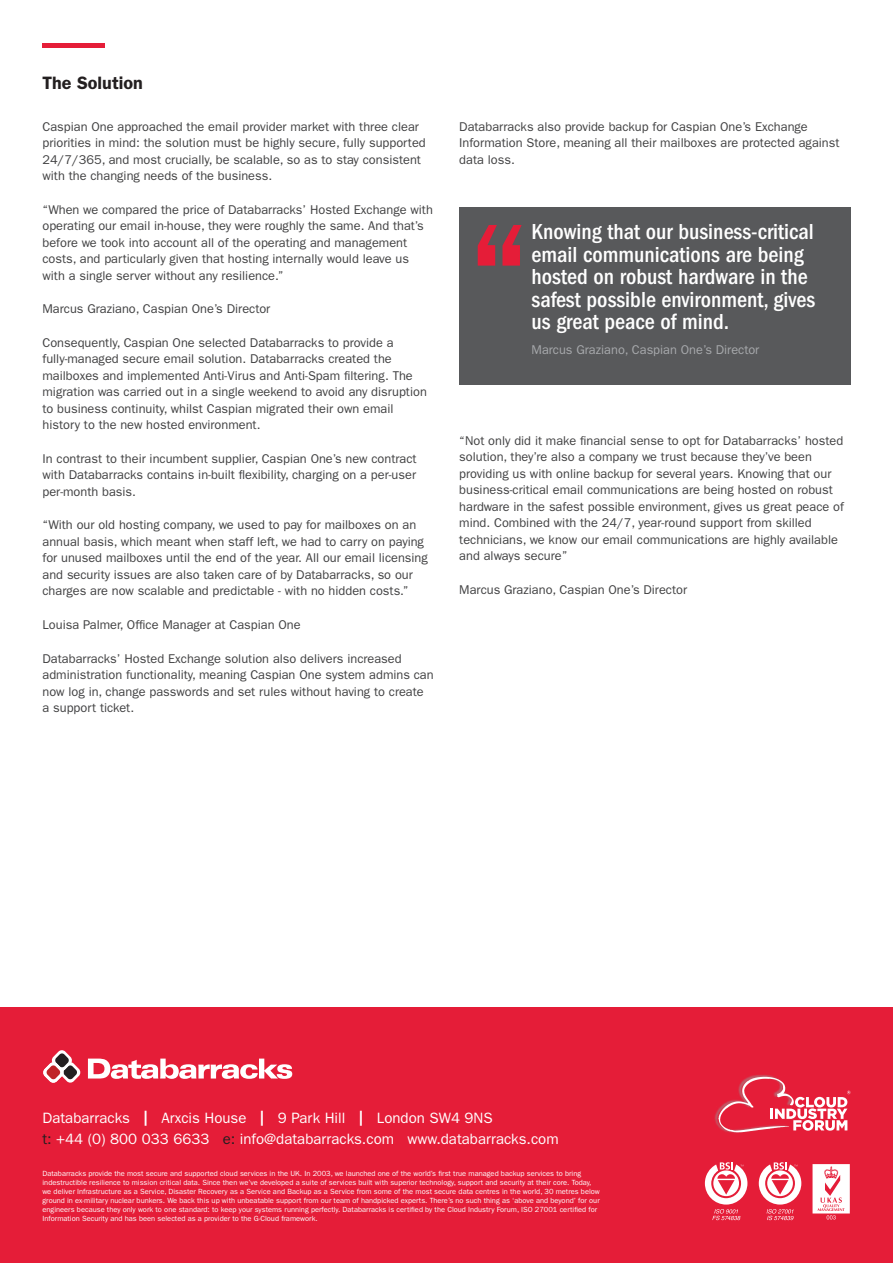
<style>
.page{position:relative;width:893px;height:1263px;background:#fff}
.page>*{position:absolute;margin:0;border:0;box-sizing:border-box;transform-origin:0 0}
.t1{font:500 condensed 165px "ITC Franklin Gothic Std";color:#e51d38}
.t2{font:500 condensed 22.5px/22.5px "ITC Franklin Gothic Std";color:#fff}
.t3{font:600 18px "ITC Franklin Gothic Std";color:#231f20}
.t4{font:15px/21px "ITC Franklin Gothic Std";color:#fff}
.t5{font:12.75px/16.5px "ITC Franklin Gothic Std";color:#414142}
.t6{font:12.75px "ITC Franklin Gothic Std";color:#a7a9ac}
.t7{font:7.5px/9px "ITC Franklin Gothic Std";color:#fff}
.s1{font-weight:600}
.s2{color:#231f20}
</style>
<div class="page">
<hr style="left:43px;top:43px;width:62px;height:4px;background:#e51d38">
<div style="left:0;top:1008px;width:893px;height:255px;background:#e51d38"></div>
<svg style="left:88px;top:1058px;width:204px;height:21px"></svg>
<svg style="left:43px;top:1050px;width:38px;height:33px"></svg>
<svg style="left:812px;top:1164px;width:38px;height:55px;background:#f8cad0"></svg>
<svg style="left:759px;top:1162px;width:42px;height:58px"></svg>
<svg style="left:705px;top:1162px;width:42px;height:58px"></svg>
<img style="left:715px;top:1075px;width:59px;height:58px">
<svg style="left:718px;top:1077px;width:132px;height:55px"></svg>
<div style="left:459px;top:207px;width:391px;height:177px;background:#58595b"></div>
<h3 class="t3" style="left:43px;top:72px;width:102px">The Solution</h3>
<p class="t5" style="left:43px;top:118px;width:385px">Caspian One approached the email provider market with three clear priorities in mind: the solution must be highly secure, fully supported 24/7/365, and most crucially, be scalable, so as to stay consistent with the changing needs of the business.</p>
<p class="t5" style="left:43px;top:201px;width:392px">“When we compared the price of Databarracks’ Hosted Exchange with operating our email in-house, they were roughly the same. And that’s before we took into account all of the operating and management costs, and particularly given that hosting internally would leave us with a single server without any resilience.”</p>
<p class="t5" style="left:43px;top:301px;width:229px">Marcus Graziano, Caspian One’s Director</p>
<p class="t5" style="left:43px;top:334px;width:386px">Consequently, Caspian One selected Databarracks to provide a fully-managed secure email solution. Databarracks created the mailboxes and implemented Anti-Virus and Anti-Spam filtering. The migration was carried out in a single weekend to avoid any disruption to business continuity, whilst Caspian migrated their own email history to the new hosted environment.</p>
<p class="t5" style="left:43px;top:450px;width:376px;text-align:justify">In contrast to their incumbent supplier, Caspian One’s new contract with Databarracks contains in-built flexibility, charging on a per-user per-month basis.</p>
<p class="t5" style="left:43px;top:517px;width:387px">“With our old hosting company, we used to pay for mailboxes on an annual basis, which meant when staff left, we had to carry on paying for unused mailboxes until the end of the year. All our email licensing and security issues are also taken care of by Databarracks, so our charges are now scalable and predictable - with no hidden costs.”</p>
<p class="t5" style="left:43px;top:616px;width:260px">Louisa Palmer, Office Manager at Caspian One</p>
<p class="t5" style="left:43px;top:650px;width:393px">Databarracks’ Hosted Exchange solution also delivers increased administration functionality, meaning Caspian One system admins can now log in, change passwords and set rules without having to create a support ticket.</p>
<p class="t5" style="left:459px;top:118px;width:382px">Databarracks also provide backup for Caspian One’s Exchange<br>Information Store, meaning all their mailboxes are protected against data loss.</p>
<h1 class="t1" style="left:469px;top:189px;width:63px">“</h1>
<h2 class="t2" style="left:531px;top:221px;width:285px">Knowing that our business-critical email communications are being hosted on robust hardware in the safest possible environment, gives us great peace of mind.</h2>
<p class="t6" style="left:531px;top:343px;width:229px">Marcus Graziano, Caspian One’s Director</p>
<p class="t5" style="left:459px;top:432px;width:386px">“Not only did it make financial sense to opt for Databarracks’ hosted solution, they’re also a company we trust because they’ve been providing us with online backup for several years. Knowing that our business-critical email communications are being hosted on robust hardware in the safest possible environment, gives us great peace of mind. Combined with the 24/7, year-round support from skilled technicians, we know our email communications are highly available and always secure”</p>
<p class="t5" style="left:459px;top:581px;width:229px">Marcus Graziano, Caspian One’s Director</p>
<p class="t4" style="left:43px;top:1108px;width:518px">Databarracks <span class="s1">|</span> Arxcis House <span class="s1">|</span> 9 Park Hill <span class="s1">|</span> London SW4 9NS<br><span class="s2">t:</span> +44 (0) 800 033 6633 <span class="s2">e:</span> info@databarracks.com www.databarracks.com</p>
<p class="t7" style="left:43px;top:1169px;width:559px">Databarracks provide the most secure and supported cloud services in the U K. In 2003, we launched one of the world’s first true managed backup services to bring indestructible resilience to mission critical data. Since then we’ve developed a suite of services built with superior technology, support and security at their core. Today, we deliver Infrastructure as a Service, Disaster Recovery as a Service and Backup as a Service from some of the most secure data centres in the world, 30 metres below ground in ex-military nuclear bunkers. We back this up with unbeatable support from our team of handpicked experts. There’s no such thing as ‘above and beyond’ for our engineers because they only work to one standard: to keep your systems running perfectly. Databarracks is certified by the Cloud Industry Forum, ISO 27001 certified for Information Security and has been selected as a provider to the G-Cloud framework.</p>
</div>
